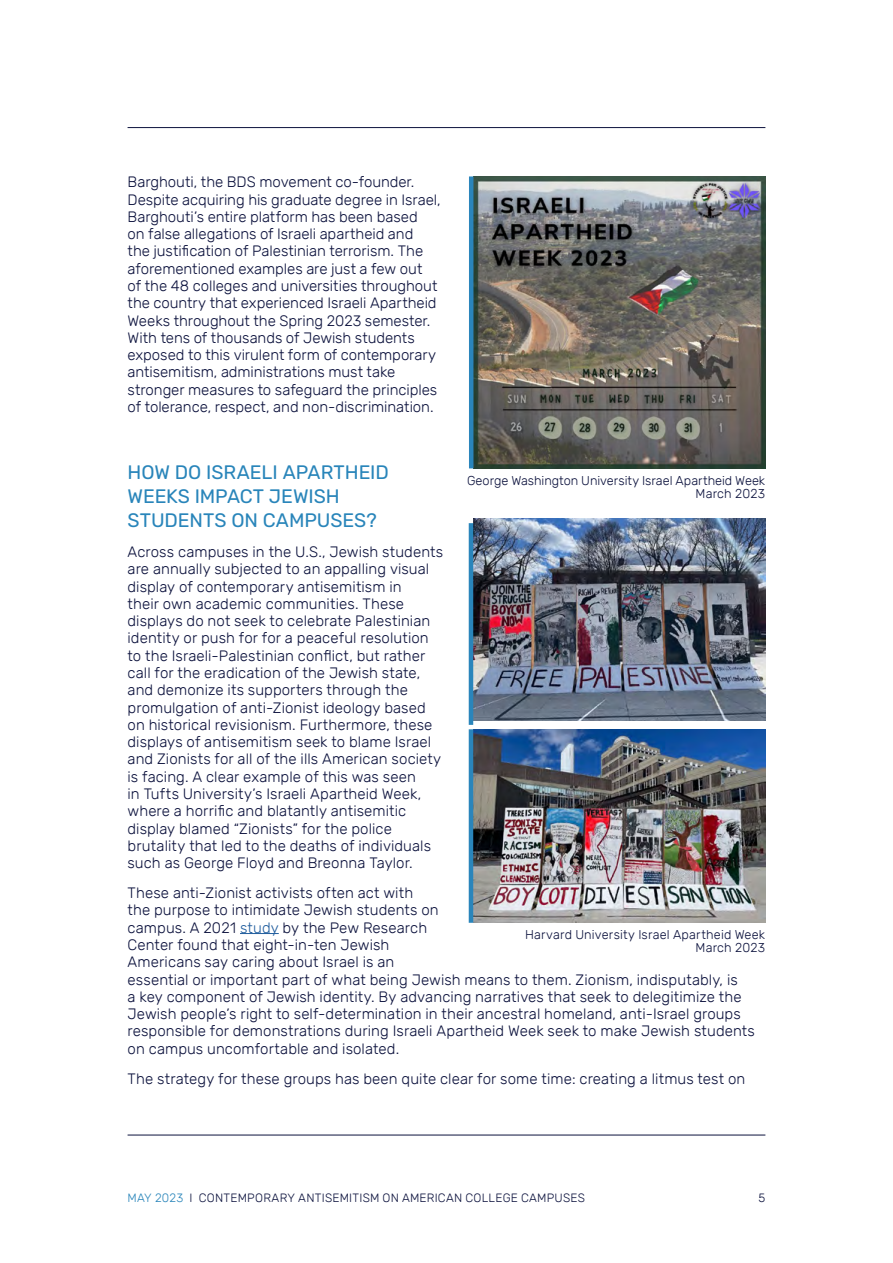
<style>
.page{position:relative;width:893px;height:1263px;background:#fff}
.page>*{position:absolute;margin:0;border:0;box-sizing:border-box;transform-origin:0 0}
.t1{font:19.5px/24px "Rubik";letter-spacing:-.005em;color:#2985ba}
.t2{font:300 15px/17.2px "Rubik";letter-spacing:.005em;color:#0c123d}
.t3{font:300 12.75px/12.8px "Rubik";letter-spacing:.01em;color:#0c123d;text-align:right}
.t4{font:300 12px "Rubik";letter-spacing:.015em;color:#0c123d}
.t5{font:300 12px "Rubik";letter-spacing:.015em;color:#2985ba}
.s1{color:#215e9e}
</style>
<div class="page">
<hr style="left:128px;top:127px;width:637px;height:1px;background:#0c123d">
<hr style="left:128px;top:1135px;width:637px;height:1px;background:#0c123d">
<hr style="left:240px;top:933px;width:39px;height:1px;background:#215e9e">
<img style="left:473px;top:518px;width:292px;height:202px">
<img style="left:473px;top:729px;width:292px;height:194px">
<hr style="left:469px;top:729px;width:4px;height:194px;background:#2a85bb">
<hr style="left:469px;top:523px;width:4px;height:202px;background:#2a85bb">
<img style="left:473px;top:176px;width:292px;height:292px">
<hr style="left:469px;top:176px;width:4px;height:292px;background:#2a85bb">
<p class="t2" style="left:128px;top:174px;width:315px">Barghouti, the BDS movement co-founder.<br>Despite acquiring his graduate degree in Israel, Barghouti s’ entire platform has been based<br>on false allegations of Israeli apartheid and<br>the justification of Palestinian terrorism. The aforementioned examples are just a few out<br>of the 48 colleges and universities throughout the country that experienced Israeli Apartheid Weeks throughout the Spring 2023 semester.<br>With tens of thousands of Jewish students exposed to this virulent form of contemporary antisemitism, administrations must take stronger measures to safeguard the principles of tolerance, respect, and non-discrimination.</p>
<h1 class="t1" style="left:128px;top:461px;width:263px">HOW DO ISRAELI APARTHEID<br>WEEKS IMPACT JEWISH<br>STUDENTS ON CAMPUSES?</h1>
<p class="t2" style="left:128px;top:543px;width:317px">Across campuses in the U S. ., Jewish students are annually subjected to an appalling visual display of contemporary antisemitism in<br>their own academic communities. These displays do not seek to celebrate Palestinian identity or push for for a peaceful resolution to the Israeli-Palestinian conflict, but rather call for the eradication of the Jewish state, and demonize its supporters through the promulgation of anti-Zionist ideology based on historical revisionism. Furthermore, these displays of antisemitism seek to blame Israel and Zionists for all of the ills American society is facing A. clear example of this was seen<br>in Tufts University s’ Israeli Apartheid Week, where a horrific and blatantly antisemitic display blamed “Zionists” for the police brutality that led to the deaths of individuals such as George Floyd and Breonna Taylor.</p>
<p class="t2" style="left:128px;top:885px;width:629px">These anti-Zionist activists often act with<br>the purpose to intimidate Jewish students on<br>campus A. 2021 <span class="s1">study</span> by the Pew Research<br>Center found that eight-in-ten Jewish<br>Americans say caring about Israel is an<br>essential or important part of what being Jewish means to them. Zionism, indisputably is,<br>a key component of Jewish identity. By advancing narratives that seek to delegitimize the Jewish people s’ right to self-determination in their ancestral homeland, anti-Israel groups responsible for demonstrations during Israeli Apartheid Week seek to make Jewish students on campus uncomfortable and isolated.</p>
<p class="t2" style="left:128px;top:1070px;width:619px">The strategy for these groups has been quite clear for some time: creating a litmus test on</p>
<p class="t3" style="left:467px;top:474px;width:300px">George Washington University Israel Apartheid Week<br>March 2023</p>
<p class="t3" style="left:525px;top:929px;width:242px">Harvard University Israel Apartheid Week<br>March 2023</p>
<p class="t5" style="left:128px;top:1191px;width:57px">MAY 2023</p>
<p class="t4" style="left:190px;top:1191px;width:5px">I</p>
<p class="t4" style="left:199px;top:1191px;width:388px">CONTEMPORARY ANTISEMITISM ON AMERICAN COLLEGE CAMPUSES</p>
<p class="t4" style="left:758px;top:1191px;width:8px">5</p>
</div>
